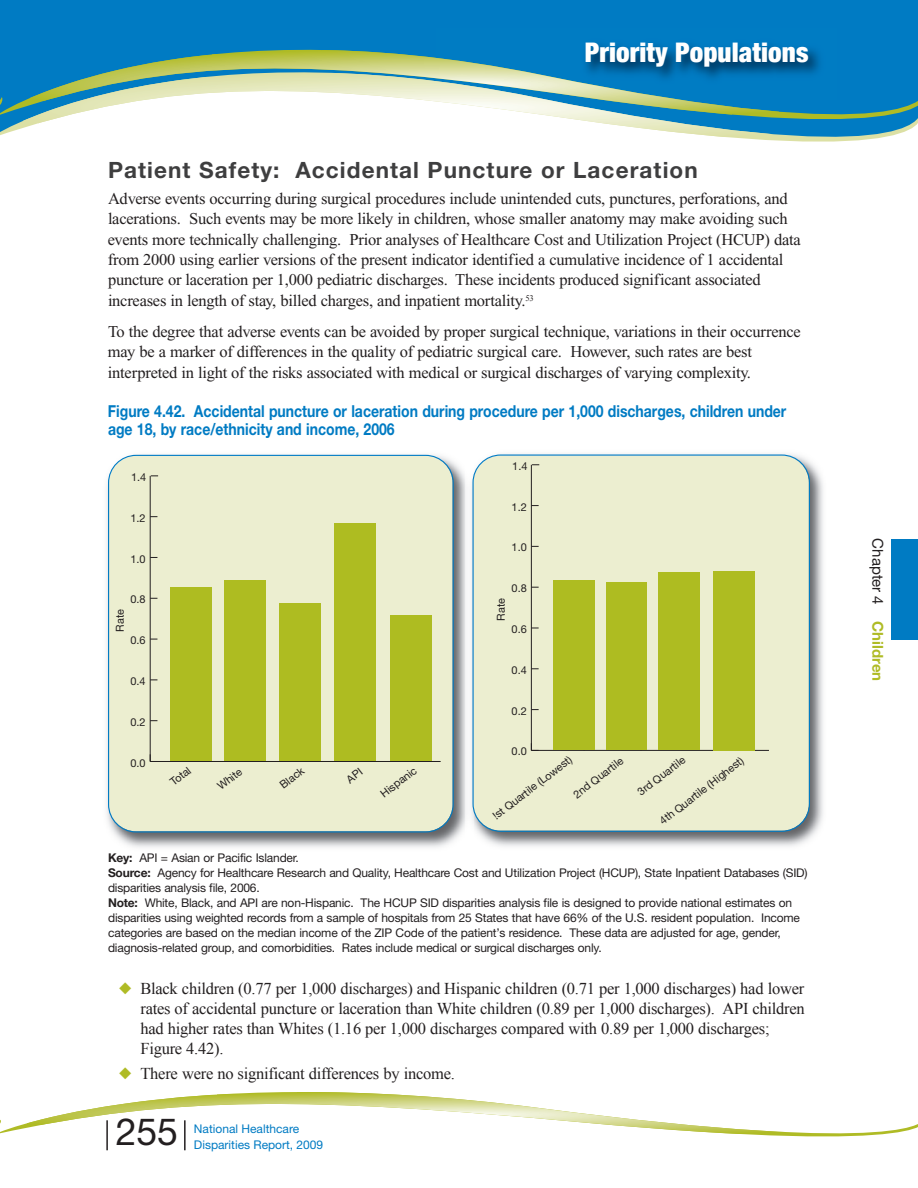
<style>
.page{position:relative;width:918px;height:1188px;background:#fff}
.page>*{position:absolute;margin:0;border:0;box-sizing:border-box;transform-origin:0 0}
.t1{font:37.5px "Helvetica Neue";color:#231f20}
.t2{font:900 condensed 27px "Helvetica Neue";letter-spacing:.005em;color:#fff}
.t3{font:700 22.5px "Helvetica Neue";letter-spacing:.05em;color:#3e3e3f}
.t4{font:16.5px/20.4px "Times New Roman";letter-spacing:-.015em;color:#231f20}
.t5{font:16.5px/20.1px "Times New Roman";letter-spacing:-.015em;color:#231f20}
.t6{font:700 16.5px/18px "Helvetica Neue";color:#007bc3;scale:.85 1}
.t7{font:15px "Helvetica Neue";color:#231f20}
.t8{font:12px/15px "Helvetica Neue";letter-spacing:-.015em;color:#231f20}
.t9{font:12px "Helvetica Neue";color:#007bc3}
.t10{font:10.95px "Helvetica Neue";letter-spacing:-.005em;color:#231f20}
.s1{font-weight:700}
.s2{color:#afbb25}
.s3{font-weight:700;color:#afbb25}
</style>
<div class="page">
<div style="left:0;top:0;width:918px;height:48px;background:#007bc3"></div>
<div style="left:436px;top:27px;width:402px;height:21px;background:#007cc3"></div>
<div style="left:891px;top:539px;width:27px;height:101px;background:#007bc3"></div>
<svg style="left:0;top:48px;width:918px;height:2px;background:#0077bd"></svg>
<svg style="left:0;top:50px;width:918px;height:92px"></svg>
<hr style="left:0;top:53px;width:4px;height:72px;background:#007bc3">
<svg style="left:0;top:54px;width:5px;height:88px"></svg>
<svg style="left:0;top:1092px;width:918px;height:59px"></svg>
<img style="left:106px;top:454px;width:717px;height:394px">
<svg style="left:108px;top:455px;width:346px;height:378px;background:#d5dc9b"></svg>
<svg style="left:472px;top:454px;width:338px;height:378px;background:#d9dfa7"></svg>
<svg style="left:345px;top:768px;width:18px;height:16px"></svg>
<h2 class="t2" style="left:585px;top:36px;width:225px">Priority Populations</h2>
<h3 class="t3" style="left:108px;top:162px;width:591px">Patient Safety: Accidental Puncture or Laceration</h3>
<p class="t4" style="left:108px;top:190px;width:694px">Adverse events occurring during surgical procedures include unintended cuts, punctures, perforations, and lacerations. Such events may be more likely in children, whose smaller anatomy may make avoiding such events more technically challenging. Prior analyses of Healthcare Cost and Utilization Project (HCUP) data from 2000 using earlier versions of the present indicator identified a cumulative incidence of 1 accidental puncture or laceration per 1,000 pediatric discharges. These incidents produced significant associated increases in length of stay, billed charges, and inpatient mortality.<sup>53</sup></p>
<p class="t4" style="left:108px;top:323px;width:694px">To the degree that adverse events can be avoided by proper surgical technique, variations in their occurrence may be a marker of differences in the quality of pediatric surgical care. However, such rates are best interpreted in light of the risks associated with medical or surgical discharges of varying complexity.</p>
<p class="t6" style="left:108px;top:404px;width:800px">Figure 4.42. Accidental puncture or laceration during procedure per 1,000 discharges, children under age 18, by race/ethnicity and income, 2006</p>
<p class="t10" style="left:131px;top:473px;width:17px">1.4</p>
<p class="t10" style="left:130px;top:514px;width:17px">1.2</p>
<p class="t10" style="left:130px;top:555px;width:17px">1.0</p>
<p class="t10" style="left:130px;top:596px;width:17px">0.8</p>
<p class="t10" style="left:116px;top:632px;width:24px;rotate:-90deg">Rate</p>
<p class="t10" style="left:130px;top:636px;width:17px">0.6</p>
<p class="t10" style="left:130px;top:677px;width:17px">0.4</p>
<p class="t10" style="left:130px;top:718px;width:17px">0.2</p>
<p class="t10" style="left:130px;top:759px;width:17px">0.0</p>
<p class="t10" style="left:169px;top:780px;width:25px;rotate:-38deg">Total</p>
<p class="t10" style="left:216px;top:784px;width:29px;rotate:-38deg">White</p>
<p class="t10" style="left:279px;top:783px;width:29px;rotate:-38deg">Black</p>
<p class="t10" style="left:379px;top:792px;width:44px;rotate:-38deg">Hispanic</p>
<p class="t10" style="left:512px;top:462px;width:17px">1.4</p>
<p class="t10" style="left:512px;top:503px;width:17px">1.2</p>
<p class="t10" style="left:512px;top:544px;width:17px">1.0</p>
<p class="t10" style="left:512px;top:584px;width:17px">0.8</p>
<p class="t10" style="left:497px;top:621px;width:24px;rotate:-90deg">Rate</p>
<p class="t10" style="left:512px;top:625px;width:17px">0.6</p>
<p class="t10" style="left:512px;top:666px;width:17px">0.4</p>
<p class="t10" style="left:512px;top:707px;width:17px">0.2</p>
<p class="t10" style="left:512px;top:748px;width:17px">0.0</p>
<p class="t10" style="left:492px;top:814px;width:99px;rotate:-38deg">!st Quartile (Lowest)</p>
<p class="t10" style="left:572px;top:793px;width:61px;rotate:-38deg">2nd Quartile</p>
<p class="t10" style="left:659px;top:819px;width:104px;rotate:-38deg">4th Quartile (Highest)</p>
<p class="t10" style="left:637px;top:790px;width:59px;rotate:-38deg">3rd Quartile</p>
<p class="t8" style="left:108px;top:851px;width:701px"><span class="s1">Key:</span> API = Asian or Pacific Islander.<br><span class="s1">Source:</span> Agency for Healthcare Research and Quality, Healthcare Cost and Utilization Project (HCUP), State Inpatient Databases (SID) disparities analysis file, 2006.<br><span class="s1">Note:</span> White, Black, and API are non-Hispanic. The HCUP SID disparities analysis file is designed to provide national estimates on disparities using weighted records from a sample of hospitals from 25 States that have 66% of the U.S. resident population. Income categories are based on the median income of the ZIP Code of the patient’s residence. These data are adjusted for age, gender, diagnosis-related group, and comorbidities. Rates include medical or surgical discharges only.</p>
<p class="t5" style="left:140px;top:978px;width:666px;text-indent:-22px"><span class="s2">◆</span> Black children (0.77 per 1,000 discharges) and Hispanic children (0.71 per 1,000 discharges) had lower rates of accidental puncture or laceration than White children (0.89 per 1,000 discharges). API children had higher rates than Whites (1.16 per 1,000 discharges compared with 0.89 per 1,000 discharges; Figure 4.42).</p>
<p class="t5" style="left:119px;top:1063px;width:338px"><span class="s2">◆</span> There were no significant differences by income.</p>
<h1 class="t1" style="left:116px;top:1119px;width:64px">255</h1>
<p class="t9" style="left:194px;top:1124px;width:107px">National Healthcare</p>
<p class="t9" style="left:194px;top:1141px;width:131px">Disparities Report, 2009</p>
<p class="t7" style="left:883px;top:538px;width:144px;rotate:90deg">Chapter 4 <span class="s3">Children</span></p>
</div>
